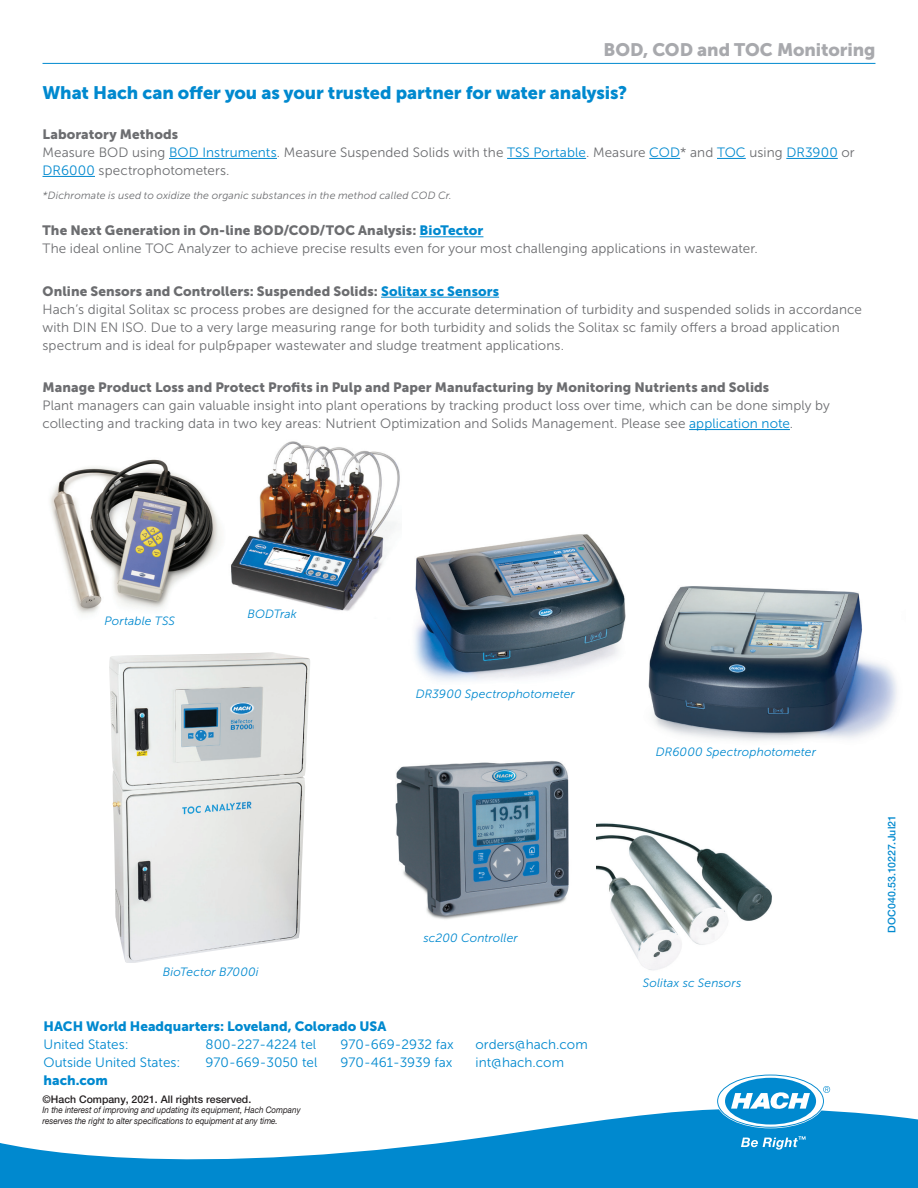
<style>
.page{position:relative;width:918px;height:1188px;background:#fff}
.page>*{position:absolute;margin:0;border:0;box-sizing:border-box;transform-origin:0 0}
.Head_2{font:18px "Museo Sans 900";letter-spacing:-.005em;color:#0089cf}
.Running_Head_Right{font:18px "Museo Sans 900";letter-spacing:-.005em;color:#a8a9ad}
.Text_1_Gray{font:13.5px/18px "Museo Sans 300";letter-spacing:.005em;color:#6c6d70}
.Head_3{font:13.5px "Museo Sans 900";letter-spacing:.01em;color:#6c6d70}
.Text_1_Color{font:13.5px "Museo Sans 300";color:#0089cf}
.Text_1_Color-2{font:13.5px/18px "Museo Sans 900";color:#0089cf}
.Caption_Photo{font:italic 12px "Museo Sans 300";letter-spacing:.01em;color:#0089cf}
.Footnote{font:italic 10.5px "Museo Sans Cyrl 300";letter-spacing:.015em;color:#6c6d70}
.t1{font:500 10.5px "Helvetica Neue LTW1 G";color:#231f20}
.Doc_ID_No{font:500 10.5px "Helvetica Neue LTW1 G";letter-spacing:.02em;color:#0089cf}
.t2{font:italic 9px/10.5px "Helvetica Neue LTW1 G";color:#231f20;scale:.9 1}
.s1{color:#0089cf}
.s2{font-family:"Museo Sans 300"}
</style>
<div class="page">
<svg style="left:0;top:1109px;width:918px;height:79px;fill:#0089cf"></svg>
<svg style="left:718px;top:1076px;width:112px;height:51px"></svg>
<svg style="left:741px;top:1136px;width:65px;height:14px"></svg>
<hr style="left:43px;top:63px;width:832px;height:1px;background:#0089cf">
<img style="left:231px;top:441px;width:169px;height:170px">
<hr style="left:169px;top:158px;width:108px;height:1px;background:#0089cf">
<hr style="left:507px;top:158px;width:79px;height:1px;background:#0089cf">
<hr style="left:649px;top:158px;width:31px;height:1px;background:#0089cf">
<svg style="left:717px;top:158px;width:29px;height:1px"></svg>
<hr style="left:786px;top:158px;width:52px;height:1px;background:#0089cf">
<hr style="left:43px;top:176px;width:52px;height:1px;background:#0089cf">
<hr style="left:420px;top:236px;width:63px;height:1px;background:#0089cf">
<hr style="left:381px;top:297px;width:118px;height:1px;background:#0089cf">
<hr style="left:689px;top:429px;width:101px;height:1px;background:#0089cf">
<img style="left:648px;top:586px;width:249px;height:155px">
<img style="left:414px;top:534px;width:212px;height:147px">
<img style="left:109px;top:652px;width:201px;height:311px">
<img style="left:50px;top:459px;width:171px;height:155px">
<img style="left:596px;top:823px;width:176px;height:147px">
<img style="left:395px;top:760px;width:174px;height:159px">
<p class="Running_Head_Right" style="left:604px;top:39px;width:273px">BOD, COD and TOC Monitoring</p>
<p class="Head_2" style="left:43px;top:82px;width:586px">What Hach can offer you as your trusted partner for water analysis?</p>
<p class="Head_3" style="left:43px;top:127px;width:137px">Laboratory Methods</p>
<p class="Text_1_Gray" style="left:43px;top:144px;width:814px">Measure BOD using <span class="s1">BOD Instruments</span>. Measure Suspended Solids with the <span class="s1">TSS Portable</span>. Measure <span class="s1">COD</span>* and <span class="s1">TOC</span> using <span class="s1">DR3900</span> or<br><span class="s1">DR6000</span> spectrophotometers.</p>
<p class="Footnote" style="left:43px;top:190px;width:411px">*Dichromate is used to oxidize the organic substances in the method called COD Cr.</p>
<p class="Head_3" style="left:43px;top:223px;width:442px">The Next Generation in On-line BOD/COD/TOC Analysis: <span class="s1">BioTector</span></p>
<p class="Text_1_Gray" style="left:43px;top:240px;width:717px">The ideal online TOC Analyzer to achieve precise results even for your most challenging applications in wastewater.</p>
<p class="Head_3" style="left:43px;top:283px;width:458px">Online Sensors and Controllers: Suspended Solids: <span class="s1">Solitax sc Sensors</span></p>
<p class="Text_1_Gray" style="left:43px;top:300px;width:821px">Hach’s digital Solitax sc process probes are designed for the accurate determination of turbidity and suspended solids in accordance with DIN EN ISO. Due to a very large measuring range for both turbidity and solids the Solitax sc family offers a broad application spectrum and is ideal for pulp&amp;paper wastewater and sludge treatment applications.</p>
<p class="Head_3" style="left:43px;top:380px;width:728px">Manage Product Loss and Protect Profits in Pulp and Paper Manufacturing by Monitoring Nutrients and Solids</p>
<p class="Text_1_Gray" style="left:43px;top:397px;width:789px">Plant managers can gain valuable insight into plant operations by tracking product loss over time, which can be done simply by collecting and tracking data in two key areas: Nutrient Optimization and Solids Management. Please see <span class="s1">application note</span>.</p>
<p class="Caption_Photo" style="left:105px;top:614px;width:72px">Portable TSS</p>
<p class="Caption_Photo" style="left:248px;top:607px;width:51px">BODTrak</p>
<p class="Caption_Photo" style="left:416px;top:687px;width:161px">DR3900 Spectrophotometer</p>
<p class="Caption_Photo" style="left:656px;top:745px;width:162px">DR6000 Spectrophotometer</p>
<p class="Caption_Photo" style="left:163px;top:965px;width:98px">BioTector B7000i</p>
<p class="Caption_Photo" style="left:424px;top:931px;width:96px">sc200 Controller</p>
<p class="Text_1_Color-2" style="left:44px;top:1017px;width:344px">HACH World Headquarters: Loveland, Colorado USA<br><span class="s2">United States:</span></p>
<p class="Text_1_Color" style="left:206px;top:1037px;width:112px">800-227-4224 tel</p>
<p class="Text_1_Color" style="left:341px;top:1037px;width:115px">970-669-2932 fax</p>
<p class="Text_1_Color" style="left:476px;top:1037px;width:114px">orders@hach.com</p>
<p class="Text_1_Color" style="left:44px;top:1055px;width:138px">Outside United States:</p>
<p class="Text_1_Color" style="left:206px;top:1055px;width:113px">970-669-3050 tel</p>
<p class="Text_1_Color" style="left:341px;top:1055px;width:113px">970-461-3939 fax</p>
<p class="Text_1_Color" style="left:476px;top:1055px;width:90px">int@hach.com</p>
<p class="Text_1_Color-2" style="left:44px;top:1071px;width:66px">hach.com</p>
<p class="t1" style="left:43px;top:1093px;width:210px">©Hach Company, 2021. All rights reserved.</p>
<p class="t2" style="left:43px;top:1105px;width:288px">In the interest of improving and updating its equipment, Hach Company reserves the right to alter specifications to equipment at any time.</p>
<p class="Caption_Photo" style="left:643px;top:976px;width:100px">Solitax sc Sensors</p>
<p class="Doc_ID_No" style="left:886px;top:933px;width:120px;rotate:-90deg">DOC040.53.10227.Jul21</p>
</div>
